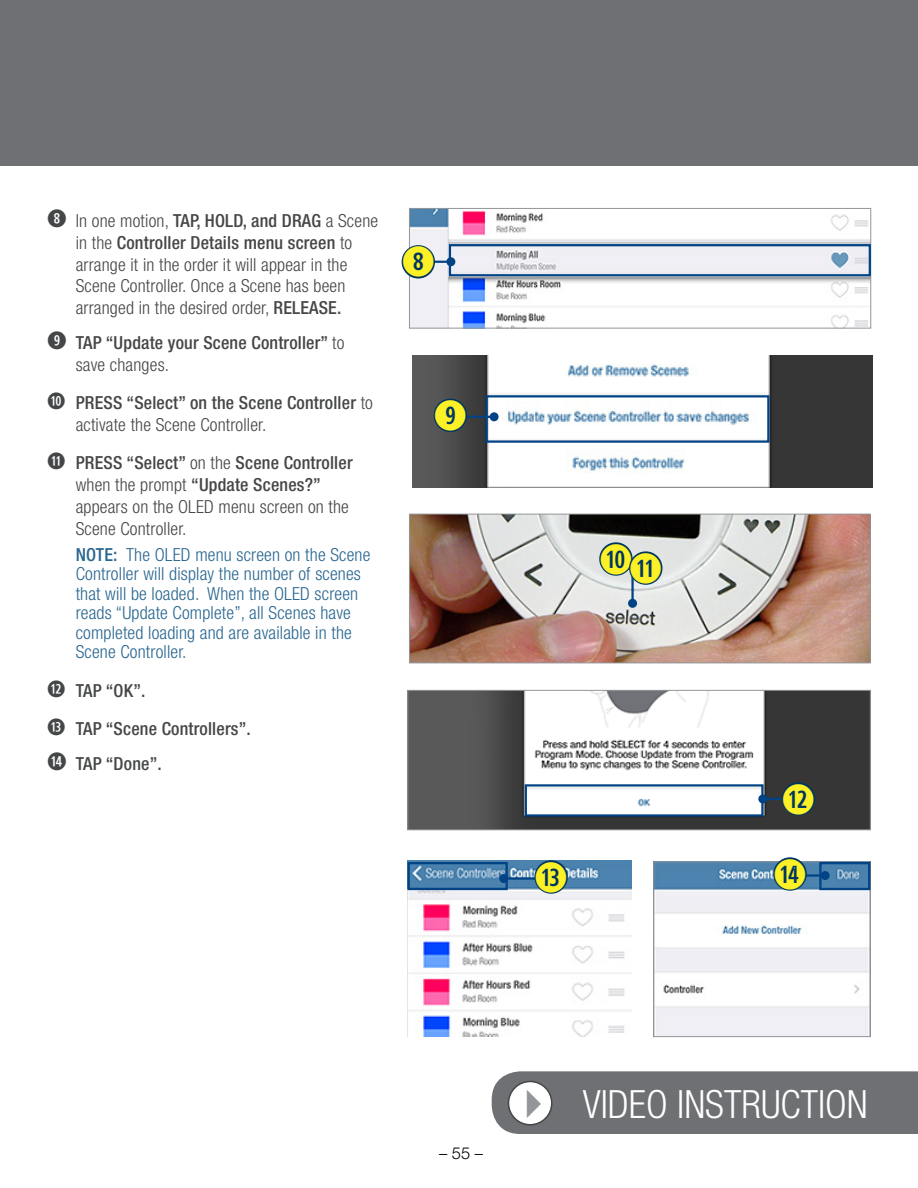
<style>
.page{position:relative;width:918px;height:1188px;background:#fff}
.page>*{position:absolute;margin:0;border:0;box-sizing:border-box;transform-origin:0 0}
.NOTE{font:700 40.5px "Combi Numerals";color:#fcf127}
.t1{font:300 condensed 39px "Helvetica Neue LT Std";color:#fff}
.Intro_to_Body{font:300 condensed 18px/21.8px "Helvetica Neue LT Std";letter-spacing:.01em;color:#454647;text-align:center}
.Intro_to_Body-2{font:300 condensed 18px/19.5px "Helvetica Neue LT Std";letter-spacing:.01em;color:#2a6790}
.Intro_to_Body-3{font:500 condensed 18px/21.8px "Helvetica Neue LT Std";letter-spacing:.01em;color:#454647}
.t2{font:300 16.5px "Helvetica Neue LT Std";color:#000}
.s1{font-family:"Combi Numerals";font-weight:700;font-stretch:normal;font-size:24px}
.s2{font-weight:500}
.s3{font-weight:300}
.s4{font-family:"Combi Numerals";font-weight:700;font-stretch:normal;font-size:22.5px}
</style>
<div class="page">
<img style="left:655px;top:864px;width:213px;height:171px">
<div style="left:653px;top:862px;width:217px;height:175px;border:1px solid #939598"></div>
<img style="left:412px;top:355px;width:461px;height:132px">
<img style="left:411px;top:210px;width:458px;height:116px">
<div style="left:409px;top:208px;width:462px;height:120px;border:1px solid #939598"></div>
<div style="left:0;top:0;width:918px;height:166px;background:#6f7073"></div>
<hr style="left:455px;top:416px;width:39px;height:2px;background:#014384">
<div style="left:490px;top:412px;width:9px;height:9px;background:#014384;border-radius:50%"></div>
<svg style="left:432px;top:397px;width:37px;height:37px"></svg>
<hr style="left:412px;top:261px;width:39px;height:2px;background:#014384">
<div style="left:446px;top:257px;width:9px;height:9px;background:#014384;border-radius:50%"></div>
<svg style="left:401px;top:243px;width:36px;height:38px"></svg>
<div style="left:449px;top:244px;width:422px;height:32px;border:2px solid #014384"></div>
<div style="left:486px;top:395px;width:284px;height:48px;border:2px solid #014384"></div>
<img style="left:411px;top:516px;width:457px;height:145px">
<div style="left:409px;top:514px;width:461px;height:149px;border:1px solid #939598"></div>
<hr style="left:631px;top:565px;width:3px;height:38px;background:#014384">
<div style="left:628px;top:599px;width:9px;height:9px;background:#014384;border-radius:50%"></div>
<svg style="left:597px;top:540px;width:68px;height:47px;background:#8ea3b2"></svg>
<img style="left:410px;top:692px;width:459px;height:136px">
<div style="left:408px;top:690px;width:463px;height:140px;border:1px solid #939598"></div>
<hr style="left:763px;top:798px;width:39px;height:2px;background:#014384">
<svg style="left:758px;top:794px;width:9px;height:9px"></svg>
<svg style="left:780px;top:780px;width:37px;height:38px"></svg>
<div style="left:525px;top:784px;width:239px;height:33px;border:2px solid #014384"></div>
<hr style="left:786px;top:874px;width:39px;height:3px;background:#014384">
<div style="left:821px;top:871px;width:9px;height:9px;background:#014384;border-radius:50%"></div>
<svg style="left:771px;top:857px;width:38px;height:36px"></svg>
<div style="left:819px;top:862px;width:51px;height:28px;border:2px solid #014384"></div>
<img style="left:408px;top:861px;width:223px;height:176px">
<hr style="left:504px;top:877px;width:38px;height:3px;background:#014384">
<div style="left:499px;top:874px;width:9px;height:9px;background:#014384;border-radius:50%"></div>
<svg style="left:532px;top:860px;width:38px;height:36px"></svg>
<div style="left:408px;top:862px;width:100px;height:28px;border:2px solid #014384"></div>
<svg style="left:492px;top:1071px;width:426px;height:63px;background:#797a7c"></svg>
<p class="Intro_to_Body" style="left:47px;top:210px;width:332px"><span class="s1">I</span> In one motion, <span class="s2">TAP, HOLD, and DRAG</span> a Scene in the <span class="s2">Controller Details menu screen</span> to arrange it in the order it will appear in the<br>Scene Controller. Once a Scene has been arranged in the desired order, <span class="s2">RELEASE.</span></p>
<p class="Intro_to_Body-3" style="left:76px;top:332px;width:270px;text-indent:-28px"><span class="s1">O</span> TAP “Update your Scene Controller” <span class="s3">to save changes.</span></p>
<p class="Intro_to_Body-3" style="left:76px;top:392px;width:299px;text-indent:-28px"><span class="s4">A</span> PRESS “Select” on the Scene Controller <span class="s3">to activate the Scene Controller.</span></p>
<p class="Intro_to_Body" style="left:76px;top:452px;width:278px;text-align:left;text-indent:-28px"><span class="s4">S</span> <span class="s2">PRESS “Select”</span> on the <span class="s2">Scene Controller </span>when the prompt <span class="s2">“Update Scenes?” </span>appears on the OLED menu screen on the<br>Scene Controller.</p>
<p class="Intro_to_Body-2" style="left:76px;top:545px;width:296px"><span class="s2">NOTE:</span> The OLED menu screen on the Scene Controller will display the number of scenes that will be loaded. When the OLED screen reads “Update Complete”, all Scenes have completed loading and are available in the Scene Controller.</p>
<p class="Intro_to_Body-3" style="left:47px;top:679px;width:100px"><span class="s4">D</span> TAP “OK”.</p>
<p class="Intro_to_Body-3" style="left:47px;top:717px;width:205px"><span class="s4">F</span> TAP “Scene Controllers”.</p>
<p class="Intro_to_Body-3" style="left:47px;top:753px;width:116px"><span class="s1">G</span> TAP “Done”.</p>
<p class="NOTE" style="left:402px;top:247px;width:35px">I</p>
<p class="NOTE" style="left:434px;top:400px;width:35px">O</p>
<p class="NOTE" style="left:599px;top:544px;width:35px">A</p>
<p class="NOTE" style="left:629px;top:553px;width:35px">S</p>
<p class="NOTE" style="left:782px;top:784px;width:35px">D</p>
<p class="NOTE" style="left:535px;top:862px;width:35px">F</p>
<p class="NOTE" style="left:773px;top:859px;width:35px">G</p>
<p class="t2" style="left:439px;top:1143px;width:46px">– 55 –</p>
<p class="t1" style="left:583px;top:1081px;width:287px">VIDEO INSTRUCTION</p>
</div>
